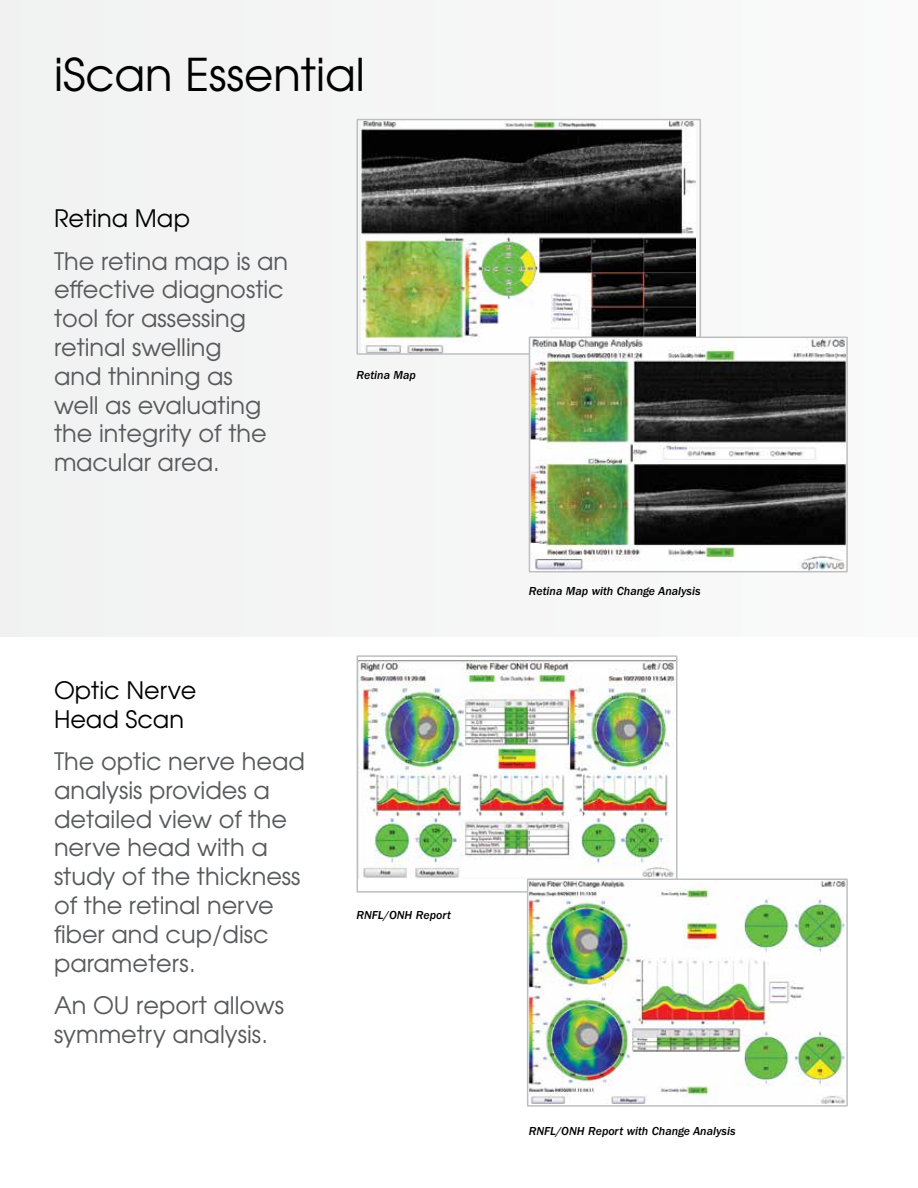
<style>
.page{position:relative;width:918px;height:1188px;background:#fff}
.page>*{position:absolute;margin:0;border:0;box-sizing:border-box;transform-origin:0 0}
.t1{font:45px "Avant Garde";color:#000}
.t2{font:24px/28.8px "Avant Garde";color:#58595b}
.t3{font:24px/28.8px "Avant Garde";color:#000}
.t4{font:italic 500 12px "Franklin Gothic LT";color:#000}
</style>
<div class="page">
<div style="left:0;top:0;width:918px;height:636px;background:#f4f5f5"></div>
<hr style="left:917px;top:0;width:1px;height:446px;background:#fafafa">
<img style="left:360px;top:661px;width:314px;height:217px">
<div style="left:357px;top:655px;width:320px;height:238px;border:2px solid #bcbec0"></div>
<img style="left:362px;top:122px;width:334px;height:230px">
<div style="left:357px;top:119px;width:344px;height:236px;border:2px solid #bcbec0"></div>
<img style="left:532px;top:340px;width:313px;height:229px">
<div style="left:529px;top:337px;width:319px;height:235px;border:2px solid #bcbec0"></div>
<img style="left:530px;top:881px;width:315px;height:223px">
<div style="left:527px;top:878px;width:321px;height:229px;border:2px solid #bcbec0"></div>
<h1 class="t1" style="left:54px;top:46px;width:312px">iScan Essential</h1>
<p class="t3" style="left:54px;top:204px;width:138px">Retina Map</p>
<p class="t2" style="left:54px;top:246px;width:236px">The retina map is an effective diagnostic tool for assessing retinal swelling<br>and thinning as<br>well as evaluating the integrity of the macular area.</p>
<p class="t4" style="left:357px;top:368px;width:61px">Retina Map</p>
<p class="t3" style="left:54px;top:675px;width:144px">Optic Nerve<br>Head Scan</p>
<p class="t2" style="left:54px;top:746px;width:252px">The optic nerve head analysis provides a detailed view of the nerve head with a study of the thickness of the retinal nerve fiber and cup/disc parameters.</p>
<p class="t2" style="left:54px;top:990px;width:232px">An OU report allows symmetry analysis.</p>
<p class="t4" style="left:357px;top:908px;width:96px">RNFL/ONH Report</p>
<p class="t4" style="left:529px;top:585px;width:173px">Retina Map with Change Analysis</p>
<p class="t4" style="left:529px;top:1124px;width:208px">RNFL/ONH Report with Change Analysis</p>
</div>
